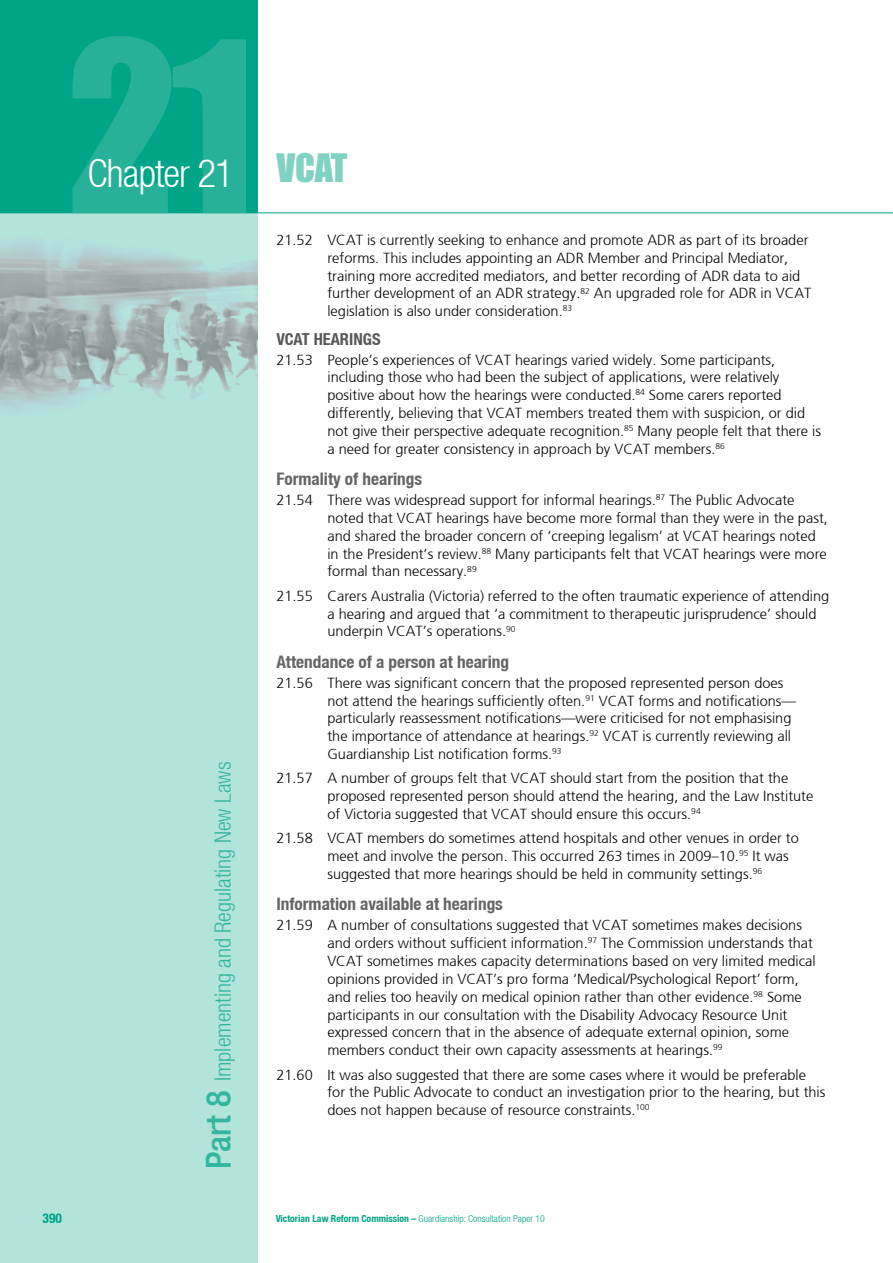
<style>
.page{position:relative;width:893px;height:1263px;background:#fff}
.page>*{position:absolute;margin:0;border:0;box-sizing:border-box;transform-origin:0 0}
.t1{font:219.6px "Impact";color:#fff}
.t2{font:300 condensed 39px "Helvetica Neue LT";letter-spacing:-.025em;color:#fff}
.t3{font:300 condensed 22.5px "Helvetica Neue LT";color:#33b69f}
.t4{font:700 condensed 17.25px "Helvetica Neue LT";color:#646567}
.t5{font:700 condensed 16.5px "Helvetica Neue LT";color:#58585a}
.t6{font:300 14.55px/17.9px "Frutiger";color:#000}
.t7{font:700 condensed 13.5px "Helvetica Neue LT";color:#00a486}
.t8{font:300 condensed 9.75px "Helvetica Neue LT";color:#00a486}
.s1{font-family:"Impact";font-weight:400;font-stretch:normal;font-size:36px;color:#80d2c3}
.s2{font-weight:500;font-size:34.5px}
.s3{font-weight:700}
</style>
<div class="page">
<div style="left:0;top:191px;width:257px;height:1072px;background:#b3e4db"></div>
<div style="left:0;top:0;width:257px;height:213px;background:#00a486"></div>
<hr style="left:0;top:213px;width:893px;height:1px;background:#00a486">
<img style="left:0;top:213px;width:257px;height:197px">
<h1 class="t1" style="left:67px;top:-44px;width:190px">21</h1>
<h2 class="t2" style="left:87px;top:151px;width:262px">Chapter 21 <span class="s1">VCAT</span></h2>
<h3 class="t3" style="left:210px;top:1169px;width:409px;rotate:-90deg"><span class="s2">Part 8</span> Implementing and Regulating New Laws</h3>
<p class="t6" style="left:327px;top:231px;width:486px;text-indent:-51px">21.52 VCAT is currently seeking to enhance and promote ADR as part of its broader reforms. This includes appointing an ADR Member and Principal Mediator, training more accredited mediators, and better recording of ADR data to aid further development of an ADR strategy.<sup>82</sup> An upgraded role for ADR in VCAT legislation is also under consideration.<sup>83</sup></p>
<p class="t5" style="left:276px;top:329px;width:47px">VCAT hearings</p>
<p class="t6" style="left:327px;top:351px;width:495px;text-indent:-51px">21.53 People’s experiences of VCAT hearings varied widely. Some participants, including those who had been the subject of applications, were relatively positive about how the hearings were conducted.<sup>84</sup> Some carers reported differently, believing that VCAT members treated them with suspicion, or did not give their perspective adequate recognition.<sup>85</sup> Many people felt that there is a need for greater consistency in approach by VCAT members.<sup>86</sup></p>
<p class="t4" style="left:276px;top:468px;width:147px">Formality of hearings</p>
<p class="t6" style="left:327px;top:491px;width:502px;text-indent:-51px">21.54 There was widespread support for informal hearings.<sup>87</sup> The Public Advocate noted that VCAT hearings have become more formal than they were in the past, and shared the broader concern of ‘creeping legalism’ at VCAT hearings noted in the President’s review.<sup>88</sup> Many participants felt that VCAT hearings were more formal than necessary.<sup>89</sup></p>
<p class="t6" style="left:327px;top:587px;width:503px;text-indent:-51px">21.55 Carers Australia (Victoria) referred to the often traumatic experience of attending a hearing and argued that ‘a commitment to therapeutic jurisprudence’ should underpin VCAT’s operations.<sup>90</sup></p>
<p class="t4" style="left:276px;top:651px;width:234px">Attendance of a person at hearing</p>
<p class="t6" style="left:327px;top:674px;width:470px;text-indent:-51px">21.56 There was significant concern that the proposed represented person does not attend the hearings sufficiently often.<sup>91</sup> VCAT forms and notifications— particularly reassessment notifications—were criticised for not emphasising the importance of attendance at hearings.<sup>92</sup> VCAT is currently reviewing all Guardianship List notification forms.<sup>93</sup></p>
<p class="t6" style="left:327px;top:770px;width:487px;text-indent:-51px">21.57 A number of groups felt that VCAT should start from the position that the proposed represented person should attend the hearing, and the Law Institute of Victoria suggested that VCAT should ensure this occurs.<sup>94</sup></p>
<p class="t6" style="left:327px;top:829px;width:473px;text-indent:-51px">21.58 VCAT members do sometimes attend hospitals and other venues in order to meet and involve the person. This occurred 263 times in 2009–10.<sup>95</sup> It was suggested that more hearings should be held in community settings.<sup>96</sup></p>
<p class="t4" style="left:276px;top:894px;width:228px">Information available at hearings</p>
<p class="t6" style="left:327px;top:916px;width:490px;text-indent:-51px">21.59 A number of consultations suggested that VCAT sometimes makes decisions and orders without sufficient information.<sup>97</sup> The Commission understands that VCAT sometimes makes capacity determinations based on very limited medical opinions provided in VCAT’s pro forma ‘Medical/Psychological Report’ form, and relies too heavily on medical opinion rather than other evidence.<sup>98</sup> Some participants in our consultation with the Disability Advocacy Resource Unit expressed concern that in the absence of adequate external opinion, some members conduct their own capacity assessments at hearings.<sup>99</sup></p>
<p class="t6" style="left:327px;top:1066px;width:500px;text-indent:-51px">21.60 It was also suggested that there are some cases where it would be preferable for the Public Advocate to conduct an investigation prior to the hearing, but this does not happen because of resource constraints.<sup>100</sup></p>
<p class="t7" style="left:43px;top:1209px;width:21px">390</p>
<p class="t8" style="left:276px;top:1213px;width:271px"><span class="s3">Victorian Law Reform Commission –</span> Guardianship: Consultation Paper 10</p>
</div>
